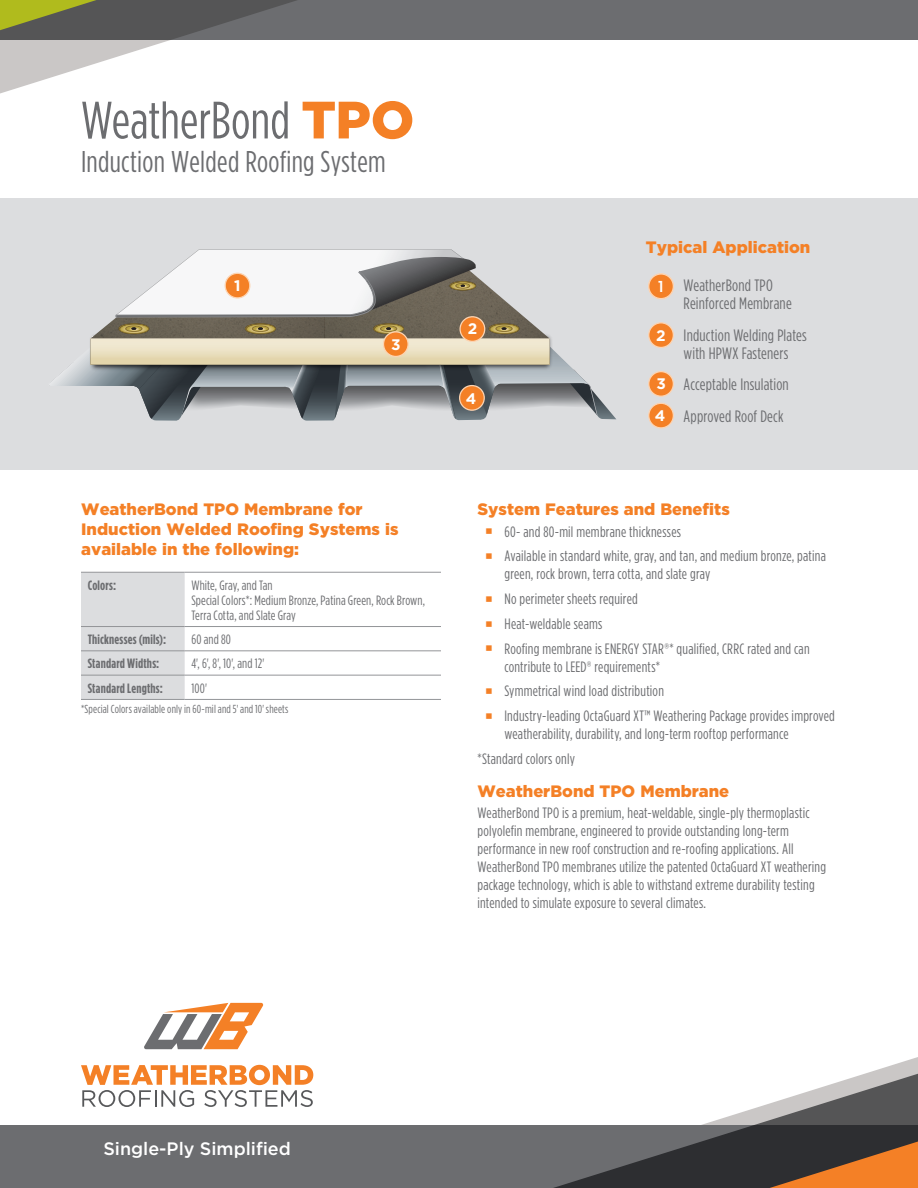
<style>
.page{position:relative;width:918px;height:1188px;background:#fff}
.page>*{position:absolute;margin:0;border:0;box-sizing:border-box;transform-origin:0 0}
.t1{font:52.5px "Gotham Condensed";color:#6c6d70}
.t2{font:30px "Gotham Condensed";letter-spacing:.01em;color:#6c6d70}
.t3{font:500 18px "Gotham";color:#fff}
.t4{font:900 16.5px/19.8px "Gotham";color:#f48026}
.t5{font:16.5px/18px "Gotham Condensed";letter-spacing:.01em;color:#6c6d70}
.t6{font:700 15.3px "Gotham";color:#fff}
.t7{font:600 condensed 15.3px "Avant Garde";color:#fff}
.t8{font:15px/18px "Gotham Condensed";letter-spacing:.015em;color:#6c6d70}
.t9{font:13.5px/15px "Gotham Condensed";letter-spacing:.01em;color:#6c6d70}
.t10{font:700 13.5px "Gotham Condensed";letter-spacing:.015em;color:#6c6d70}
.t11{font:11.7px "Gotham Condensed";letter-spacing:.015em;color:#6c6d70}
.s1{font-family:"Gotham";font-weight:900;color:#f48026}
</style>
<div class="page">
<svg style="left:877px;top:1057px;width:41px;height:13px"></svg>
<div style="left:0;top:1125px;width:918px;height:63px;background:#6c6d70"></div>
<svg style="left:553px;top:1070px;width:365px;height:118px"></svg>
<svg style="left:144px;top:1003px;width:120px;height:46px"></svg>
<svg style="left:81px;top:1065px;width:232px;height:42px"></svg>
<div style="left:0;top:0;width:918px;height:40px;background:#6c6d70"></div>
<svg style="left:770px;top:1142px;width:148px;height:46px;background:#91572b"></svg>
<svg style="left:0;top:0;width:297px;height:94px"></svg>
<div style="left:81px;top:573px;width:104px;height:126px;background:#dcdddf"></div>
<hr style="left:185px;top:572px;width:256px;height:1px;background:#939598">
<hr style="left:185px;top:626px;width:256px;height:1px;background:#939598">
<hr style="left:81px;top:572px;width:104px;height:1px;background:#939598">
<hr style="left:81px;top:626px;width:104px;height:1px;background:#939598">
<hr style="left:81px;top:650px;width:104px;height:1px;background:#939598">
<hr style="left:185px;top:650px;width:256px;height:1px;background:#939598">
<hr style="left:81px;top:675px;width:104px;height:1px;background:#939598">
<hr style="left:185px;top:675px;width:256px;height:1px;background:#939598">
<hr style="left:185px;top:699px;width:256px;height:1px;background:#939598">
<hr style="left:81px;top:699px;width:104px;height:1px;background:#939598">
<div style="left:0;top:198px;width:918px;height:272px;background:#dcdddf"></div>
<svg style="left:61px;top:250px;width:555px;height:171px"></svg>
<div style="left:649px;top:323px;width:24px;height:24px;background:#f48026;border-radius:50%"></div>
<div style="left:648px;top:322px;width:26px;height:26px;border:1px solid #fdd4b2;border-radius:50%"></div>
<div style="left:649px;top:372px;width:24px;height:24px;background:#f48026;border-radius:50%"></div>
<div style="left:648px;top:371px;width:26px;height:26px;border:1px solid #fdd4b2;border-radius:50%"></div>
<div style="left:649px;top:403px;width:24px;height:25px;background:#f48026;border-radius:50%"></div>
<div style="left:648px;top:403px;width:26px;height:26px;border:1px solid #fdd4b2;border-radius:50%"></div>
<div style="left:649px;top:274px;width:24px;height:25px;background:#f48026;border-radius:50%"></div>
<div style="left:648px;top:273px;width:26px;height:26px;border:1px solid #fdd4b2;border-radius:50%"></div>
<div style="left:225px;top:273px;width:25px;height:25px;background:#f48026;border-radius:50%"></div>
<div style="left:225px;top:273px;width:25px;height:26px;border:1px solid #fdd4b2;border-radius:50%"></div>
<div style="left:460px;top:317px;width:25px;height:24px;background:#f48026;border-radius:50%"></div>
<div style="left:459px;top:316px;width:26px;height:26px;border:1px solid #fdd4b2;border-radius:50%"></div>
<div style="left:384px;top:332px;width:24px;height:24px;background:#f48026;border-radius:50%"></div>
<div style="left:383px;top:331px;width:26px;height:26px;border:1px solid #fdd4b2;border-radius:50%"></div>
<div style="left:460px;top:386px;width:24px;height:24px;background:#f48026;border-radius:50%"></div>
<div style="left:459px;top:385px;width:26px;height:26px;border:1px solid #fdd4b2;border-radius:50%"></div>
<p class="t1" style="left:81px;top:90px;width:335px">WeatherBond <span class="s1">TPO</span></p>
<p class="t2" style="left:81px;top:144px;width:306px">Induction Welded Roofing System</p>
<p class="t6" style="left:234px;top:277px;width:8px">1</p>
<p class="t6" style="left:391px;top:335px;width:11px">3</p>
<p class="t4" style="left:81px;top:499px;width:319px">WeatherBond TPO Membrane for<br>Induction Welded Roofing Systems is available in the following:</p>
<p class="t10" style="left:88px;top:577px;width:30px">Colors:</p>
<p class="t9" style="left:191px;top:577px;width:235px">White, Gray, and Tan<br>Special Colors*: Medium Bronze, Patina Green, Rock Brown,<br>Terra Cotta, and Slate Gray</p>
<p class="t10" style="left:88px;top:631px;width:80px">Thicknesses (mils):</p>
<p class="t9" style="left:191px;top:632px;width:41px">60 and 80</p>
<p class="t10" style="left:88px;top:656px;width:73px">Standard Widths:</p>
<p class="t9" style="left:191px;top:656px;width:74px">4', 6', 8', 10', and 12'</p>
<p class="t10" style="left:88px;top:680px;width:77px">Standard Lengths:</p>
<p class="t9" style="left:191px;top:680px;width:17px">100'</p>
<p class="t11" style="left:81px;top:702px;width:209px">*Special Colors available only in 60-mil and 5' and 10' sheets</p>
<p class="t6" style="left:468px;top:320px;width:11px">2</p>
<p class="t6" style="left:466px;top:389px;width:12px">4</p>
<p class="t4" style="left:646px;top:237px;width:166px">Typical Application</p>
<p class="t5" style="left:684px;top:276px;width:110px">WeatherBond TPO<br>Reinforced Membrane</p>
<p class="t5" style="left:684px;top:326px;width:125px">Induction Welding Plates with HPWX Fasteners</p>
<p class="t5" style="left:684px;top:375px;width:107px">Acceptable Insulation</p>
<p class="t5" style="left:684px;top:407px;width:101px">Approved Roof Deck</p>
<p class="t7" style="left:657px;top:277px;width:10px">1</p>
<p class="t6" style="left:656px;top:326px;width:11px">2</p>
<p class="t6" style="left:656px;top:375px;width:11px">3</p>
<p class="t6" style="left:655px;top:407px;width:12px">4</p>
<p class="t4" style="left:477px;top:499px;width:254px">System Features and Benefits</p>
<p class="t8" style="left:504px;top:522px;width:178px">60- and 80-mil membrane thicknesses</p>
<p class="t8" style="left:504px;top:547px;width:323px">Available in standard white, gray, and tan, and medium bronze, patina green, rock brown, terra cotta, and slate gray</p>
<p class="t8" style="left:504px;top:590px;width:135px">No perimeter sheets required</p>
<p class="t8" style="left:504px;top:614px;width:99px">Heat-weldable seams</p>
<p class="t8" style="left:504px;top:639px;width:307px">Roofing membrane is ENERGY STAR®* qualified, CRRC rated and can contribute to LEED® requirements*</p>
<p class="t8" style="left:504px;top:682px;width:161px">Symmetrical wind load distribution</p>
<p class="t8" style="left:504px;top:707px;width:332px">Industry-leading OctaGuard XT™ Weathering Package provides improved weatherability, durability, and long-term rooftop performance</p>
<p class="t8" style="left:477px;top:749px;width:99px">*Standard colors only</p>
<p class="t4" style="left:477px;top:781px;width:253px">WeatherBond TPO Membrane</p>
<p class="t8" style="left:477px;top:804px;width:350px">WeatherBond TPO is a premium, heat-weldable, single-ply thermoplastic polyolefin membrane, engineered to provide outstanding long-term performance in new roof construction and re-roofing applications. All WeatherBond TPO membranes utilize the patented OctaGuard XT weathering package technology, which is able to withstand extreme durability testing intended to simulate exposure to several climates.</p>
<p class="t3" style="left:103px;top:1138px;width:189px">Single-Ply Simplified</p>
</div>
